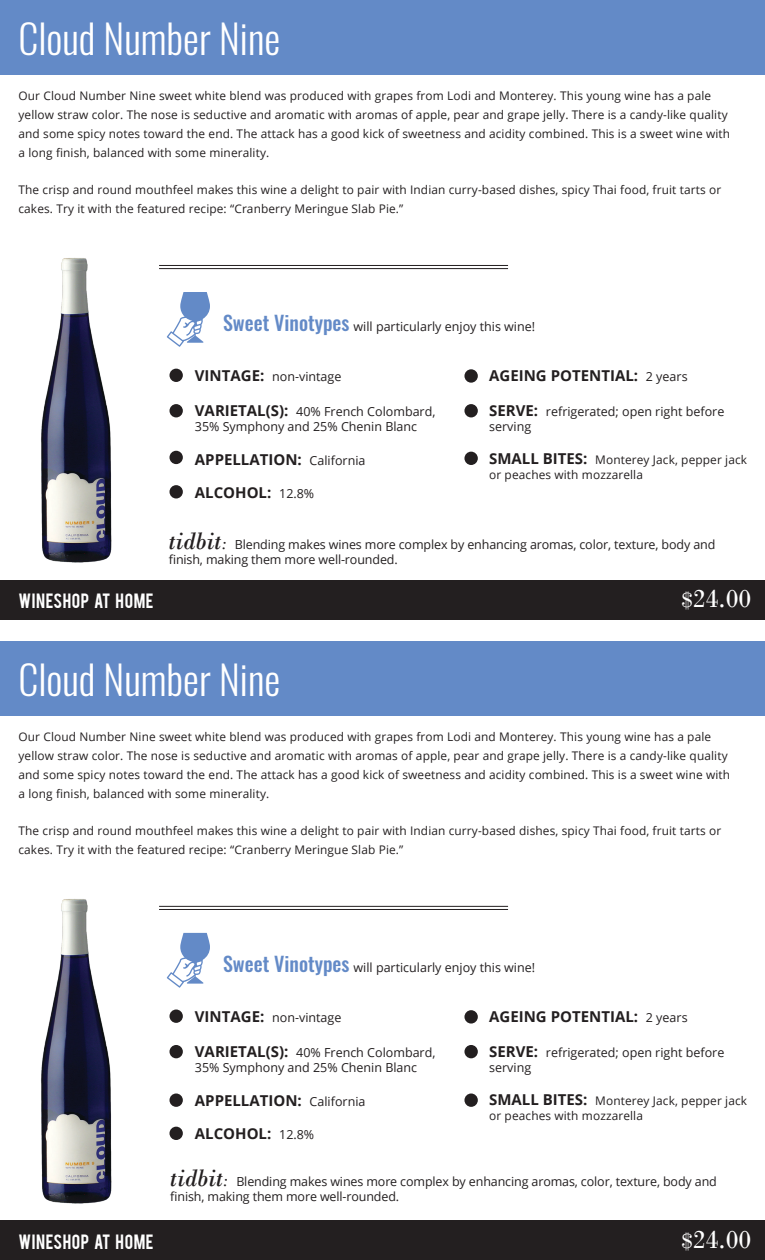
<style>
.page{position:relative;width:765px;height:1260px;background:#fff}
.page>*{position:absolute;margin:0;border:0;box-sizing:border-box;transform-origin:0 0}
.t1{font:300 40px "Oswald";color:#fff}
.t2{font:26.25px "Bodoni";color:#fff}
.t3{font:16.25px "Bebas";letter-spacing:.035em;color:#fff}
.t4{font:700 15px "Open Sans";color:#231f20}
.t5{font:12.5px/15px "Open Sans";color:#231f20}
.t6{font:11.88px/18.8px "Open Sans";letter-spacing:.01em;color:#231f20}
.s1{font-family:"Oswald";font-weight:500;font-size:20px;color:#638ac7}
.s2{font-weight:700;font-size:15px}
.s3{font-weight:400;font-size:12.5px}
.s4{font-family:"Bodoni";font-style:italic;font-size:25px}
.s5{font-family:"Bodoni";font-style:italic;font-size:17.5px}
.s6{font-size:23.75px}
</style>
<div class="page">
<div style="left:0;top:641px;width:765px;height:75px;background:#638ac7"></div>
<div style="left:0;top:580px;width:765px;height:40px;background:#231f20"></div>
<div style="left:0;top:0;width:765px;height:75px;background:#638ac7"></div>
<div style="left:0;top:1221px;width:765px;height:39px;background:#231f20"></div>
<img style="left:41px;top:899px;width:71px;height:305px">
<hr style="left:159px;top:909px;width:349px;height:1px;background:#231f20">
<hr style="left:159px;top:906px;width:349px;height:1px;background:#231f20">
<div style="left:169px;top:1010px;width:14px;height:13px;background:#231f20;border-radius:50%"></div>
<div style="left:169px;top:1045px;width:14px;height:13px;background:#231f20;border-radius:50%"></div>
<div style="left:169px;top:1094px;width:14px;height:13px;background:#231f20;border-radius:50%"></div>
<div style="left:464px;top:1010px;width:14px;height:14px;background:#231f20;border-radius:50%"></div>
<div style="left:464px;top:1045px;width:14px;height:13px;background:#231f20;border-radius:50%"></div>
<div style="left:464px;top:1094px;width:14px;height:13px;background:#231f20;border-radius:50%"></div>
<div style="left:169px;top:1127px;width:14px;height:13px;background:#231f20;border-radius:50%"></div>
<svg style="left:167px;top:933px;width:43px;height:55px"></svg>
<img style="left:41px;top:258px;width:71px;height:305px">
<hr style="left:159px;top:268px;width:349px;height:1px;background:#231f20">
<hr style="left:159px;top:265px;width:349px;height:1px;background:#231f20">
<div style="left:169px;top:369px;width:14px;height:13px;background:#231f20;border-radius:50%"></div>
<div style="left:169px;top:404px;width:14px;height:13px;background:#231f20;border-radius:50%"></div>
<div style="left:169px;top:451px;width:14px;height:13px;background:#231f20;border-radius:50%"></div>
<div style="left:464px;top:369px;width:14px;height:14px;background:#231f20;border-radius:50%"></div>
<div style="left:464px;top:404px;width:14px;height:13px;background:#231f20;border-radius:50%"></div>
<div style="left:464px;top:452px;width:14px;height:13px;background:#231f20;border-radius:50%"></div>
<div style="left:169px;top:485px;width:14px;height:14px;background:#231f20;border-radius:50%"></div>
<svg style="left:167px;top:292px;width:43px;height:55px"></svg>
<p class="t1" style="left:19px;top:12px;width:263px">Cloud Number Nine</p>
<p class="t6" style="left:19px;top:86px;width:713px">Our Cloud Number Nine sweet white blend was produced with grapes from Lodi and Monterey. This young wine has a pale yellow straw color. The nose is seductive and aromatic with aromas of apple, pear and grape jelly. There is a candy-like quality and some spicy notes toward the end. The attack has a good kick of sweetness and acidity combined. This is a sweet wine with a long finish, balanced with some minerality.</p>
<p class="t6" style="left:19px;top:180px;width:704px">The crisp and round mouthfeel makes this wine a delight to pair with Indian curry-based dishes, spicy Thai food, fruit tarts or cakes. Try it with the featured recipe: “Cranberry Meringue Slab Pie.”</p>
<p class="t5" style="left:223px;top:319px;width:314px"><span class="s1">Sweet Vinotypes</span> will particularly enjoy this wine!</p>
<p class="t5" style="left:195px;top:369px;width:148px"><span class="s2">VINTAGE:</span> non-vintage</p>
<p class="t5" style="left:195px;top:403px;width:242px"><span class="s2">VARIETAL(S):</span> 40% French Colombard,<br>35% Symphony and 25% Chenin Blanc</p>
<p class="t4" style="left:195px;top:449px;width:172px">APPELLATION: <span class="s3">California</span></p>
<p class="t4" style="left:195px;top:482px;width:121px">ALCOHOL: <span class="s3">12.8%</span></p>
<p class="t4" style="left:489px;top:365px;width:200px">AGEING POTENTIAL: <span class="s3">2 years</span></p>
<p class="t5" style="left:489px;top:403px;width:237px"><span class="s2">SERVE:</span> refrigerated; open right before serving</p>
<p class="t6" style="left:489px;top:452px;width:259px;line-height:15px"><span class="s2">SMALL BITES:</span> Monterey Jack, pepper jack or peaches with mozzarella</p>
<p class="t5" style="left:169px;top:537px;width:548px"><span class="s4">tidbit</span><span class="s5">:</span> Blending makes wines more complex by enhancing aromas, color, texture, body and finish, making them more well-rounded.</p>
<p class="t3" style="left:19px;top:589px;width:137px">WINESHOP AT HOME</p>
<p class="t2" style="left:681px;top:583px;width:72px"><span class="s6">$</span>24.00</p>
<p class="t1" style="left:19px;top:653px;width:263px">Cloud Number Nine</p>
<p class="t6" style="left:19px;top:727px;width:713px">Our Cloud Number Nine sweet white blend was produced with grapes from Lodi and Monterey. This young wine has a pale yellow straw color. The nose is seductive and aromatic with aromas of apple, pear and grape jelly. There is a candy-like quality and some spicy notes toward the end. The attack has a good kick of sweetness and acidity combined. This is a sweet wine with a long finish, balanced with some minerality.</p>
<p class="t6" style="left:19px;top:821px;width:704px">The crisp and round mouthfeel makes this wine a delight to pair with Indian curry-based dishes, spicy Thai food, fruit tarts or cakes. Try it with the featured recipe: “Cranberry Meringue Slab Pie.”</p>
<p class="t5" style="left:223px;top:960px;width:314px"><span class="s1">Sweet Vinotypes</span> will particularly enjoy this wine!</p>
<p class="t5" style="left:195px;top:1010px;width:148px"><span class="s2">VINTAGE:</span> non-vintage</p>
<p class="t5" style="left:195px;top:1044px;width:242px"><span class="s2">VARIETAL(S):</span> 40% French Colombard,<br>35% Symphony and 25% Chenin Blanc</p>
<p class="t4" style="left:195px;top:1090px;width:172px">APPELLATION: <span class="s3">California</span></p>
<p class="t4" style="left:195px;top:1123px;width:121px">ALCOHOL: <span class="s3">12.8%</span></p>
<p class="t4" style="left:489px;top:1006px;width:200px">AGEING POTENTIAL: <span class="s3">2 years</span></p>
<p class="t5" style="left:489px;top:1044px;width:237px"><span class="s2">SERVE:</span> refrigerated; open right before serving</p>
<p class="t6" style="left:489px;top:1093px;width:259px;line-height:15px"><span class="s2">SMALL BITES:</span> Monterey Jack, pepper jack or peaches with mozzarella</p>
<p class="t5" style="left:170px;top:1174px;width:548px"><span class="s4">tidbit</span><span class="s5">:</span> Blending makes wines more complex by enhancing aromas, color, texture, body and finish, making them more well-rounded.</p>
<p class="t3" style="left:19px;top:1230px;width:137px">WINESHOP AT HOME</p>
<p class="t2" style="left:681px;top:1224px;width:72px"><span class="s6">$</span>24.00</p>
</div>
